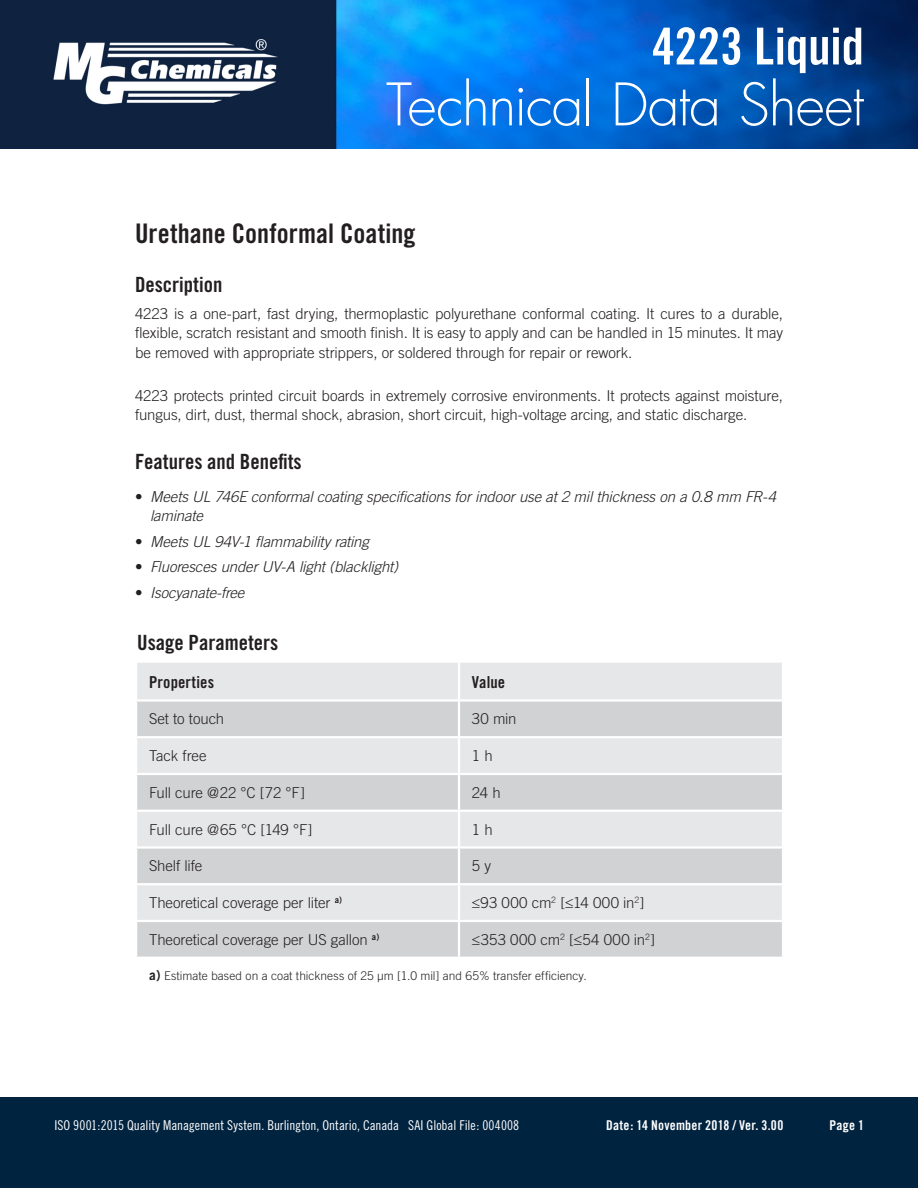
<style>
.page{position:relative;width:918px;height:1188px;background:#fff}
.page>*{position:absolute;margin:0;border:0;box-sizing:border-box;transform-origin:0 0}
.t1{font:300 57px "Futura";letter-spacing:-.025em;color:#fff}
.t2{font:51px "Trade Gothic Bold Cond Twenty";letter-spacing:-.005em;color:#fff}
.t3{font:27px "Trade Gothic Bold Cond Twenty";color:#231f20}
.t4{font:21px "Trade Gothic Bold Cond Twenty";color:#231f20}
.t5{font:16.5px "Trade Gothic Bold Cond Twenty";letter-spacing:.005em;color:#231f20}
.t6{font:300 15px/19.5px "Trade Gothic";letter-spacing:-.005em;color:#231f20;text-align:justify}
.t7{font:italic 300 15px/19.5px "Trade Gothic";letter-spacing:-.01em;color:#231f20}
.t8{font:300 15px "Trade Gothic";letter-spacing:.03em;color:#231f20}
.t9{font:300 15px "Trade Gothic";letter-spacing:.02em;color:#231f20}
.t10{font:13.5px "Trade Gothic Cond Eighteen";color:#fff}
.t11{font:13.5px "Trade Gothic Bold Cond Twenty";letter-spacing:.015em;color:#fff}
.t12{font:300 12px "Trade Gothic";letter-spacing:.005em;color:#231f20}
.s1{font-style:normal}
.s2{font-weight:700;font-size:13.5px}
</style>
<div class="page">
<img style="left:0;top:0;width:918px;height:149px">
<div style="left:0;top:1097px;width:918px;height:91px;background:#002340"></div>
<div style="left:137px;top:663px;width:645px;height:36px;background:#e6e7e9"></div>
<svg style="left:137px;top:702px;width:645px;height:255px;background:#dadbdd"></svg>
<hr style="left:458px;top:663px;width:2px;height:36px;background:#fff">
<hr style="left:458px;top:702px;width:2px;height:34px;background:#fff">
<hr style="left:135px;top:736px;width:324px;height:2px;background:#fff">
<hr style="left:459px;top:736px;width:325px;height:2px;background:#fff">
<hr style="left:458px;top:738px;width:2px;height:35px;background:#fff">
<hr style="left:135px;top:773px;width:324px;height:2px;background:#fff">
<hr style="left:459px;top:773px;width:325px;height:2px;background:#fff">
<hr style="left:458px;top:775px;width:2px;height:35px;background:#fff">
<hr style="left:135px;top:810px;width:324px;height:2px;background:#fff">
<hr style="left:459px;top:810px;width:325px;height:2px;background:#fff">
<hr style="left:458px;top:812px;width:2px;height:34px;background:#fff">
<hr style="left:135px;top:846px;width:324px;height:3px;background:#fff">
<hr style="left:459px;top:846px;width:325px;height:3px;background:#fff">
<hr style="left:458px;top:849px;width:2px;height:34px;background:#fff">
<hr style="left:135px;top:883px;width:324px;height:2px;background:#fff">
<hr style="left:459px;top:883px;width:325px;height:2px;background:#fff">
<hr style="left:458px;top:885px;width:2px;height:35px;background:#fff">
<hr style="left:135px;top:920px;width:324px;height:2px;background:#fff">
<hr style="left:459px;top:920px;width:325px;height:2px;background:#fff">
<hr style="left:458px;top:922px;width:2px;height:35px;background:#fff">
<h2 class="t2" style="left:652px;top:15px;width:213px">4223 Liquid</h2>
<h1 class="t1" style="left:386px;top:70px;width:479px">Technical Data Sheet</h1>
<h3 class="t3" style="left:135px;top:217px;width:282px">Urethane Conformal Coating</h3>
<h3 class="t4" style="left:135px;top:272px;width:89px">Description</h3>
<p class="t6" style="left:135px;top:303px;width:650px">4223 is a one-part, fast drying, thermoplastic polyurethane conformal coating. It cures to a durable, flexible, scratch resistant and smooth finish. It is easy to apply and can be handled in 15 minutes. It may be removed with appropriate strippers, or soldered through for repair or rework.</p>
<p class="t6" style="left:135px;top:386px;width:649px">4223 protects printed circuit boards in extremely corrosive environments. It protects against moisture, fungus, dirt, dust, thermal shock, abrasion, short circuit, high-voltage arcing, and static discharge.</p>
<h3 class="t4" style="left:135px;top:449px;width:168px">Features and Benefits</h3>
<p class="t7" style="left:150px;top:486px;width:628px;text-indent:-15px"><span class="s1">•</span> Meets UL 746E conformal coating specifications for indoor use at 2 mil thickness on a 0.8 mm FR-4 laminate</p>
<p class="t7" style="left:135px;top:531px;width:236px"><span class="s1">•</span> Meets UL 94V-1 flammability rating</p>
<p class="t7" style="left:135px;top:557px;width:265px"><span class="s1">•</span> Fluoresces under UV-A light (blacklight)</p>
<p class="t7" style="left:135px;top:582px;width:111px"><span class="s1">•</span> Isocyanate-free</p>
<h3 class="t4" style="left:137px;top:629px;width:143px">Usage Parameters</h3>
<p class="t5" style="left:149px;top:672px;width:67px">Properties</p>
<p class="t5" style="left:472px;top:672px;width:35px">Value</p>
<p class="t6" style="left:149px;top:709px;width:77px">Set to touch</p>
<p class="t6" style="left:472px;top:709px;width:46px">30 min</p>
<p class="t6" style="left:149px;top:746px;width:59px">Tack free</p>
<p class="t6" style="left:472px;top:746px;width:22px">1 h</p>
<p class="t6" style="left:149px;top:782px;width:157px">Full cure @22 °C [72 °F]</p>
<p class="t6" style="left:472px;top:782px;width:30px">24 h</p>
<p class="t6" style="left:149px;top:819px;width:165px">Full cure @65 °C [149 °F]</p>
<p class="t6" style="left:472px;top:819px;width:22px">1 h</p>
<p class="t6" style="left:149px;top:856px;width:55px">Shelf life</p>
<p class="t6" style="left:472px;top:856px;width:21px">5 y</p>
<p class="t6" style="left:149px;top:893px;width:195px">Theoretical coverage per liter <sup>a)</sup></p>
<p class="t9" style="left:472px;top:894px;width:174px">≤93 000 cm<sup>2</sup> [≤14 000 in<sup>2</sup>]</p>
<p class="t6" style="left:149px;top:929px;width:232px">Theoretical coverage per US gallon <sup>a)</sup></p>
<p class="t8" style="left:472px;top:931px;width:185px">≤353 000 cm<sup>2</sup> [≤54 000 in<sup>2</sup>]</p>
<p class="t12" style="left:149px;top:969px;width:439px"><span class="s2">a)</span> Estimate based on a coat thickness of 25 µm [1.0 mil] and 65% transfer efficiency.</p>
<p class="t10" style="left:54px;top:1117px;width:466px">ISO 9001:2015 Quality Management System. Burlington, Ontario, Canada SAI Global File: 004008</p>
<p class="t11" style="left:606px;top:1117px;width:179px">Date: 14 November 2018 / Ver. 3.00</p>
<p class="t11" style="left:829px;top:1117px;width:36px">Page 1</p>
</div>
